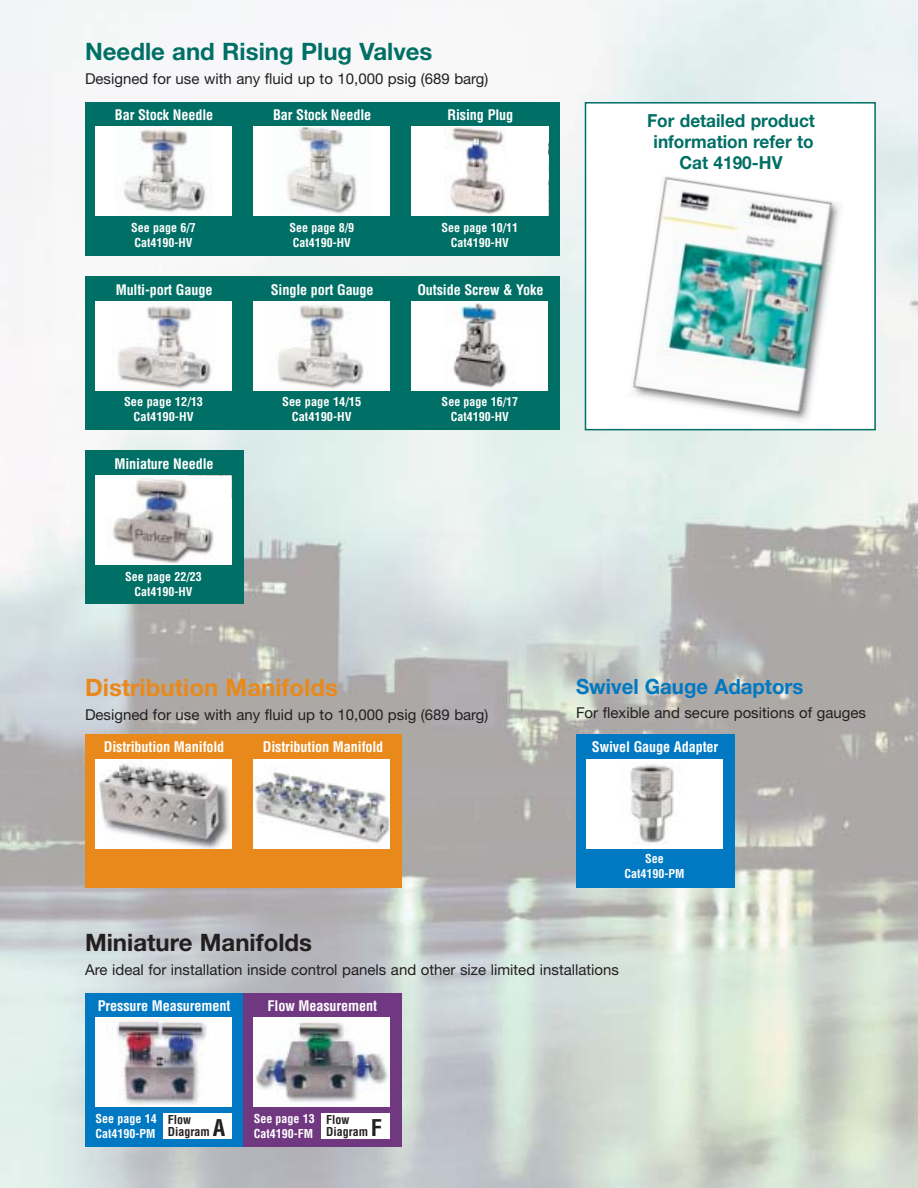
<style>
.page{position:relative;width:918px;height:1188px;background:#fff}
.page>*{position:absolute;margin:0;border:0;box-sizing:border-box;transform-origin:0 0}
.t1{font:700 24px "Helvetica Neue";color:#006f65}
.t2{font:700 24px "Helvetica Neue";color:#e9891b}
.t3{font:700 24px "Helvetica Neue";color:#231f1f}
.t4{font:700 21px "Helvetica Neue";color:#0079c2}
.t5{font:700 18px/21px "Helvetica Neue";color:#006f65;text-align:center;scale:.96 1}
.t6{font:15px "Helvetica Neue";color:#231f1f}
.t7{font:700 condensed 14.25px "Helvetica";letter-spacing:-.01em;color:#fff}
.t8{font:700 condensed 12px/15px "Helvetica";color:#fff;text-align:center}
.t9{font:700 condensed 12px/12px "Helvetica";color:#231f1f}
.s1{font-size:22.5px}
</style>
<div class="page">
<img style="left:0;top:0;width:918px;height:1188px">
<div style="left:85px;top:993px;width:158px;height:153px;background:#0079c2"></div>
<img style="left:96px;top:1018px;width:136px;height:89px">
<div style="left:164px;top:1113px;width:68px;height:26px;background:#fff"></div>
<div style="left:243px;top:993px;width:158px;height:153px;background:#713882"></div>
<img style="left:254px;top:1018px;width:136px;height:89px">
<div style="left:322px;top:1113px;width:68px;height:26px;background:#fff"></div>
<div style="left:85px;top:451px;width:158px;height:153px;background:#006f65"></div>
<div style="left:96px;top:475px;width:136px;height:90px;background:#fff"></div>
<img style="left:113px;top:478px;width:101px;height:86px">
<div style="left:401px;top:276px;width:159px;height:153px;background:#006f65"></div>
<div style="left:412px;top:301px;width:136px;height:89px;background:#fff"></div>
<img style="left:453px;top:301px;width:54px;height:87px">
<div style="left:96px;top:475px;width:32px;height:42px;background:#fff"></div>
<div style="left:85px;top:734px;width:158px;height:153px;background:#e9891b"></div>
<img style="left:96px;top:759px;width:136px;height:89px">
<div style="left:576px;top:734px;width:158px;height:153px;background:#0079c2"></div>
<div style="left:587px;top:759px;width:136px;height:89px;background:#fff"></div>
<img style="left:630px;top:765px;width:44px;height:79px">
<div style="left:243px;top:734px;width:158px;height:153px;background:#e9891b"></div>
<div style="left:254px;top:759px;width:136px;height:89px;background:#fff"></div>
<img style="left:254px;top:772px;width:136px;height:71px">
<div style="left:85px;top:102px;width:158px;height:153px;background:#006f65"></div>
<div style="left:96px;top:127px;width:136px;height:89px;background:#fff"></div>
<img style="left:124px;top:127px;width:82px;height:85px">
<div style="left:243px;top:102px;width:158px;height:153px;background:#006f65"></div>
<div style="left:254px;top:127px;width:136px;height:89px;background:#fff"></div>
<img style="left:287px;top:127px;width:70px;height:87px">
<div style="left:401px;top:102px;width:159px;height:153px;background:#006f65"></div>
<div style="left:412px;top:127px;width:136px;height:89px;background:#fff"></div>
<img style="left:445px;top:127px;width:60px;height:88px">
<div style="left:85px;top:276px;width:158px;height:153px;background:#006f65"></div>
<div style="left:96px;top:301px;width:136px;height:89px;background:#fff"></div>
<img style="left:117px;top:301px;width:94px;height:89px">
<div style="left:243px;top:276px;width:158px;height:153px;background:#006f65"></div>
<div style="left:254px;top:301px;width:136px;height:89px;background:#fff"></div>
<img style="left:277px;top:304px;width:87px;height:85px">
<div style="left:585px;top:103px;width:290px;height:327px;background:#fff"></div>
<div style="left:585px;top:102px;width:291px;height:328px;border:2px solid #006f65"></div>
<img style="left:632px;top:176px;width:208px;height:246px">
<svg style="left:183px;top:475px;width:49px;height:33px"></svg>
<h1 class="t1" style="left:85px;top:43px;width:349px">Needle and Rising Plug Valves</h1>
<p class="t6" style="left:85px;top:73px;width:405px">Designed for use with any fluid up to 10,000 psig (689 barg)</p>
<p class="t7" style="left:115px;top:110px;width:100px">Bar Stock Needle</p>
<p class="t7" style="left:273px;top:110px;width:100px">Bar Stock Needle</p>
<p class="t7" style="left:448px;top:110px;width:67px">Rising Plug</p>
<p class="t8" style="left:131px;top:221px;width:66px;text-align:left">See page 6/7<br>Cat4190-HV</p>
<p class="t8" style="left:289px;top:221px;width:66px;text-align:left">See page 8/9<br>Cat4190-HV</p>
<p class="t8" style="left:442px;top:221px;width:78px">See page 10/11<br>Cat4190-HV</p>
<p class="t7" style="left:116px;top:284px;width:98px">Multi-port Gauge</p>
<p class="t7" style="left:271px;top:284px;width:104px">Single port Gauge</p>
<p class="t7" style="left:417px;top:284px;width:128px">Outside Screw &amp; Yoke</p>
<p class="t8" style="left:124px;top:396px;width:81px">See page 12/13<br>Cat4190-HV</p>
<p class="t8" style="left:282px;top:396px;width:81px">See page 14/15<br>Cat4190-HV</p>
<p class="t8" style="left:442px;top:396px;width:78px">See page 16/17<br>Cat4190-HV</p>
<p class="t7" style="left:115px;top:458px;width:101px">Miniature Needle</p>
<p class="t5" style="left:647px;top:111px;width:176px">For detailed product information refer to<br>Cat 4190-HV</p>
<p class="t8" style="left:125px;top:570px;width:78px">See page 22/23<br>Cat4190-HV</p>
<h1 class="t2" style="left:85px;top:679px;width:254px">Distribution Manifolds</h1>
<p class="t6" style="left:85px;top:709px;width:405px">Designed for use with any fluid up to 10,000 psig (689 barg)</p>
<h2 class="t4" style="left:576px;top:679px;width:229px">Swivel Gauge Adaptors</h2>
<p class="t6" style="left:576px;top:707px;width:291px">For flexible and secure positions of gauges</p>
<p class="t7" style="left:104px;top:742px;width:122px">Distribution Manifold</p>
<p class="t7" style="left:592px;top:742px;width:128px">Swivel Gauge Adapter</p>
<p class="t7" style="left:263px;top:742px;width:122px">Distribution Manifold</p>
<p class="t8" style="left:625px;top:852px;width:62px">See<br>Cat4190-PM</p>
<h1 class="t3" style="left:85px;top:934px;width:229px">Miniature Manifolds</h1>
<p class="t6" style="left:85px;top:964px;width:535px">Are ideal for installation inside control panels and other size limited installations</p>
<p class="t7" style="left:98px;top:1001px;width:134px">Pressure Measurement</p>
<p class="t7" style="left:268px;top:1001px;width:111px">Flow Measurement</p>
<p class="t8" style="left:96px;top:1112px;width:63px;text-align:left">See page 14<br>Cat4190-PM</p>
<p class="t9" style="left:168px;top:1115px;width:59px">Flow<br>Diagram <span class="s1">A</span></p>
<p class="t8" style="left:254px;top:1112px;width:63px;text-align:left">See page 13<br>Cat4190-FM</p>
<p class="t9" style="left:326px;top:1115px;width:58px">Flow<br>Diagram <span class="s1">F</span></p>
</div>
